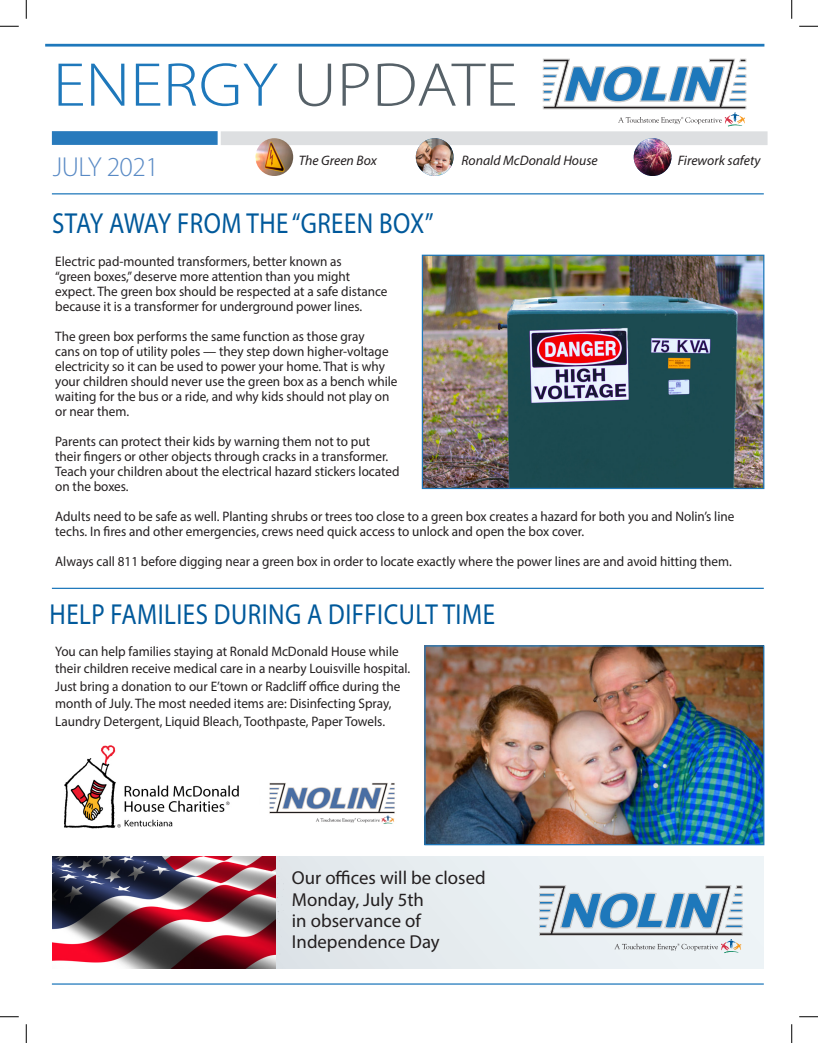
<style>
.page{position:relative;width:818px;height:1043px;background:#fff}
.page>*{position:absolute;margin:0;border:0;box-sizing:border-box;transform-origin:0 0}
.t1{font:300 62.25px "Myriad Pro";color:#1e78bb;scale:1.12 1}
.t2{font:29px "Myriad Pro";letter-spacing:.02em;color:#00599b;scale:.86 1}
.t3{font:300 27.5px "Myriad Pro";letter-spacing:-.02em;color:#598ac5}
.t4{font:18.75px/21.2px "Myriad Pro";color:#231f20}
.t5{font:13.75px/17.5px "Myriad Pro";color:#231f20;scale:.96 1}
.t6{font:italic 13.75px "Myriad Pro";color:#231f20}
.s1{color:#566168}
</style>
<div class="page">
<img style="left:64px;top:745px;width:331px;height:84px">
<img style="left:424px;top:257px;width:338px;height:230px">
<div style="left:422px;top:255px;width:342px;height:234px;border:1px solid #1e78bb"></div>
<hr style="left:52px;top:983px;width:711px;height:1px;background:#1e78bb">
<hr style="left:52px;top:587px;width:711px;height:2px;background:#1e78bb">
<hr style="left:52px;top:193px;width:711px;height:1px;background:#1e78bb">
<svg style="left:543px;top:59px;width:203px;height:67px"></svg>
<hr style="left:45px;top:44px;width:719px;height:3px;background:#1e78bb">
<div style="left:52px;top:131px;width:166px;height:14px;background:#287abc"></div>
<div style="left:221px;top:131px;width:546px;height:14px;background:#dddfe1"></div>
<img style="left:255px;top:138px;width:38px;height:38px;border-radius:19px">
<img style="left:633px;top:138px;width:38px;height:38px;border-radius:19px">
<img style="left:416px;top:138px;width:37px;height:38px;border-radius:19px">
<img style="left:426px;top:647px;width:336px;height:196px">
<div style="left:424px;top:645px;width:340px;height:200px;border:1px solid #1e78bb"></div>
<div style="left:276px;top:856px;width:487px;height:112px;background:#e7edf0"></div>
<svg style="left:276px;top:948px;width:4px;height:13px"></svg>
<svg style="left:277px;top:876px;width:7px;height:47px"></svg>
<svg style="left:539px;top:885px;width:203px;height:68px"></svg>
<img style="left:52px;top:856px;width:223px;height:112px">
<svg style="left:0;top:25px;width:19px;height:2px"></svg>
<svg style="left:799px;top:25px;width:19px;height:2px"></svg>
<svg style="left:0;top:1016px;width:19px;height:1px"></svg>
<svg style="left:799px;top:1016px;width:19px;height:1px"></svg>
<svg style="left:25px;top:0;width:2px;height:19px"></svg>
<svg style="left:25px;top:1024px;width:2px;height:18px"></svg>
<svg style="left:791px;top:0;width:1px;height:19px"></svg>
<svg style="left:791px;top:1024px;width:1px;height:18px"></svg>
<p class="t1" style="left:53px;top:47px;width:416px">ENERGY <span class="s1">UPDATE</span></p>
<p class="t6" style="left:299px;top:152px;width:79px">The Green Box</p>
<p class="t6" style="left:461px;top:152px;width:138px">Ronald McDonald House</p>
<p class="t6" style="left:677px;top:152px;width:84px">Firework safety</p>
<p class="t3" style="left:53px;top:150px;width:107px">JULY 2021</p>
<p class="t2" style="left:52px;top:205px;width:445px">STAY AWAY FROM THE “GREEN BOX”</p>
<p class="t5" style="left:55px;top:252px;width:300px">Electric pad-mounted transformers, better known as</p>
<p class="t5" style="left:55px;top:267px;width:309px">“green boxes,” deserve more attention than you might</p>
<p class="t5" style="left:55px;top:282px;width:347px">expect. The green box should be respected at a safe distance</p>
<p class="t5" style="left:55px;top:297px;width:321px">because it is a transformer for underground power lines.</p>
<p class="t5" style="left:55px;top:327px;width:324px">The green box performs the same function as those gray</p>
<p class="t5" style="left:55px;top:342px;width:349px">cans on top of utility poles — they step down higher-voltage</p>
<p class="t5" style="left:55px;top:357px;width:345px">electricity so it can be used to power your home. That is why</p>
<p class="t5" style="left:55px;top:373px;width:358px;line-height:15px">your children should never use the green box as a bench while waiting for the bus or a ride, and why kids should not play on</p>
<p class="t5" style="left:55px;top:402px;width:78px">or near them.</p>
<p class="t5" style="left:55px;top:432px;width:329px">Parents can protect their kids by warning them not to put</p>
<p class="t5" style="left:55px;top:447px;width:348px">their fingers or other objects through cracks in a transformer.</p>
<p class="t5" style="left:55px;top:462px;width:360px">Teach your children about the electrical hazard stickers located</p>
<p class="t5" style="left:55px;top:477px;width:78px">on the boxes.</p>
<p class="t5" style="left:55px;top:508px;width:709px;line-height:15px">Adults need to be safe as well. Planting shrubs or trees too close to a green box creates a hazard for both you and Nolin’s line techs. In fires and other emergencies, crews need quick access to unlock and open the box cover.</p>
<p class="t5" style="left:55px;top:552px;width:706px">Always call 811 before digging near a green box in order to locate exactly where the power lines are and avoid hitting them.</p>
<p class="t2" style="left:50px;top:596px;width:519px">HELP FAMILIES DURING A DIFFICULT TIME</p>
<p class="t5" style="left:55px;top:642px;width:371px">You can help families staying at Ronald McDonald House while their children receive medical care in a nearby Louisville hospital.<br>Just bring a donation to our E’town or Radcliff office during the month of July. The most needed items are: Disinfecting Spray, Laundry Detergent, Liquid Bleach, Toothpaste, Paper Towels.</p>
<p class="t4" style="left:292px;top:867px;width:195px">Our offices will be closed<br>Monday, July 5th</p>
<p class="t4" style="left:292px;top:909px;width:130px">in observance of</p>
<p class="t4" style="left:292px;top:931px;width:149px">Independence Day</p>
</div>
